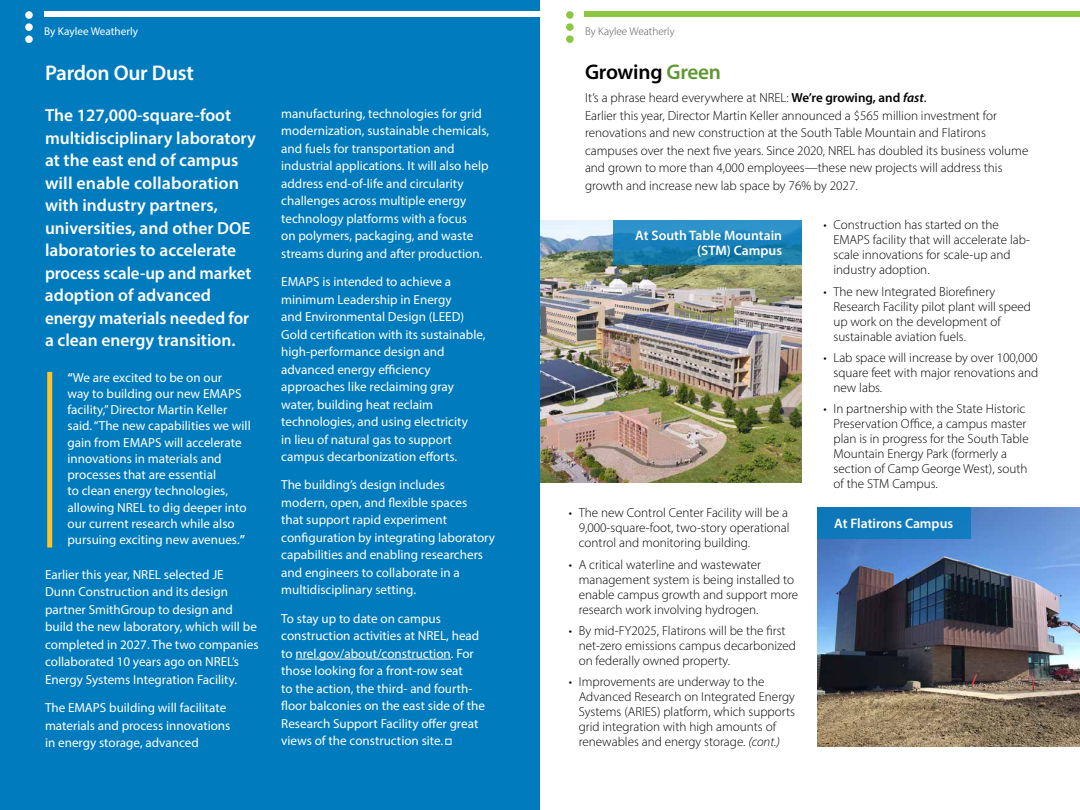
<style>
.page{position:relative;width:1080px;height:810px;background:#fff}
.page>*{position:absolute;margin:0;border:0;box-sizing:border-box;transform-origin:0 0}
.t1{font:600 21.25px "Myriad Pro";letter-spacing:-.01em;color:#fff}
.t2{font:600 21.25px "Myriad Pro";letter-spacing:-.01em;color:#000}
.t3{font:600 17.5px/22.5px "Myriad Pro";color:#fff}
.t4{font:600 13.75px/15px "Myriad Pro";color:#fff;text-align:right}
.t5{font:13.12px/17.5px "Myriad Pro";color:#fff}
.t6{font:300 13.12px/15px "Myriad Pro";color:#000}
.t7{font:11.25px "Myriad Pro";color:#fff}
.t8{font:300 11.25px "Myriad Pro";color:#555}
.s1{font-weight:600}
.s2{color:#5e9732}
.s3{font-weight:600;font-style:italic}
.s4{font-weight:400}
.s5{font-style:italic}
</style>
<div class="page">
<div style="left:0;top:0;width:540px;height:810px;background:#007bbd"></div>
<div style="left:44px;top:11px;width:496px;height:5px;background:#fff"></div>
<hr style="left:296px;top:659px;width:155px;height:1px;background:#fff">
<div style="left:47px;top:372px;width:5px;height:176px;background:#ffc425"></div>
<div style="left:25px;top:11px;width:8px;height:8px;background:#fff;border-radius:50%"></div>
<div style="left:25px;top:23px;width:8px;height:8px;background:#fff;border-radius:50%"></div>
<div style="left:25px;top:35px;width:8px;height:8px;background:#fff;border-radius:50%"></div>
<div style="left:585px;top:11px;width:495px;height:5px;background:#8dc63f"></div>
<svg style="left:445px;top:739px;width:6px;height:6px"></svg>
<div style="left:566px;top:11px;width:8px;height:8px;background:#8dc63f;border-radius:50%"></div>
<div style="left:566px;top:23px;width:8px;height:8px;background:#8dc63f;border-radius:50%"></div>
<div style="left:566px;top:35px;width:8px;height:8px;background:#8dc63f;border-radius:50%"></div>
<img style="left:540px;top:221px;width:262px;height:262px">
<svg style="left:614px;top:220px;width:188px;height:45px;background:#1e84b8"></svg>
<img style="left:817px;top:508px;width:263px;height:239px">
<div style="left:817px;top:508px;width:154px;height:31px;background:#0f7abc"></div>
<p class="t7" style="left:44px;top:24px;width:96px">By Kaylee Weatherly</p>
<h2 class="t1" style="left:45px;top:59px;width:151px">Pardon Our Dust</h2>
<h3 class="t3" style="left:45px;top:104px;width:212px">The 127,000-square-foot multidisciplinary laboratory at the east end of campus will enable collaboration with industry partners, universities, and other DOE laboratories to accelerate process scale-up and market adoption of advanced energy materials needed for a clean energy transition.</h3>
<p class="t5" style="left:68px;top:369px;width:185px;line-height:16.2px"><span class="s1">“</span>We are excited to be on our<br>way to building our new EMAPS facility,” Director Martin Keller said. “The new capabilities we will gain from EMAPS will accelerate innovations in materials and processes that are essential<br>to clean energy technologies, allowing NREL to dig deeper into our current research while also pursuing exciting new avenues.<span class="s1">”</span></p>
<p class="t5" style="left:45px;top:565px;width:215px">Earlier this year, NREL selected JE<br>Dunn Construction and its design partner SmithGroup to design and build the new laboratory, which will be completed in 2027. The two companies collaborated 10 years ago on NREL’s Energy Systems Integration Facility.</p>
<p class="t5" style="left:45px;top:699px;width:187px">The EMAPS building will facilitate materials and process innovations in energy storage, advanced</p>
<p class="t5" style="left:281px;top:104px;width:209px">manufacturing, technologies for grid modernization, sustainable chemicals, and fuels for transportation and industrial applications. It will also help address end-of-life and circularity challenges across multiple energy technology platforms with a focus<br>on polymers, packaging, and waste streams during and after production.</p>
<p class="t5" style="left:281px;top:273px;width:206px">EMAPS is intended to achieve a minimum Leadership in Energy<br>and Environmental Design (LEED)<br>Gold certifcation with its sustainable, high-performance design and advanced energy efciency approaches like reclaiming gray water, building heat reclaim technologies, and using electricity<br>in lieu of natural gas to support campus decarbonization eforts.</p>
<p class="t5" style="left:281px;top:476px;width:215px">The building’s design includes<br>modern, open, and fexible spaces<br>that support rapid experiment confguration by integrating laboratory capabilities and enabling researchers and engineers to collaborate in a multidisciplinary setting.</p>
<p class="t5" style="left:281px;top:609px;width:205px">To stay up to date on campus construction activities at NREL, head to nrel.gov/about/construction. For those looking for a front-row seat<br>to the action, the third- and fourth&shy;foor balconies on the east side of the Research Support Facility ofer great views of the construction site.</p>
<p class="t8" style="left:585px;top:24px;width:91px">By Kaylee Weatherly</p>
<h2 class="t2" style="left:585px;top:58px;width:138px">Growing <span class="s2">Green</span></h2>
<p class="t6" style="left:585px;top:89px;width:445px;line-height:17.5px">It’s a phrase heard everywhere at NREL: <span class="s1">We’re growing, and</span> <span class="s3">fast</span><span class="s4">.<br></span>Earlier this year, Director Martin Keller announced a $565 million investment for renovations and new construction at the South Table Mountain and Flatirons campuses over the next fve years. Since 2020, NREL has doubled its business volume and grown to more than 4,000 employees—these new projects will address this growth and increase new lab space by 76% by 2027.</p>
<p class="t6" style="left:833px;top:217px;width:198px;text-indent:-10px">• Construction has started on the<br>EMAPS facility that will accelerate lab&shy;scale innovations for scale-up and industry adoption.</p>
<p class="t6" style="left:833px;top:284px;width:199px;text-indent:-10px">• The new Integrated Biorefnery<br>Research Facility pilot plant will speed up work on the development of sustainable aviation fuels.</p>
<p class="t6" style="left:833px;top:350px;width:206px;text-align:justify;text-indent:-10px">• Lab space will increase by over 100,000 square feet with major renovations and new labs.</p>
<p class="t6" style="left:833px;top:401px;width:197px;text-indent:-10px">• In partnership with the State Historic Preservation Ofce, a campus master plan is in progress for the South Table Mountain Energy Park (formerly a section of Camp George West), south of the STM Campus.</p>
<p class="t4" style="left:834px;top:515px;width:120px">At Flatirons Campus</p>
<p class="t4" style="left:635px;top:228px;width:148px">At South Table Mountain (STM) Campus</p>
<p class="t6" style="left:579px;top:505px;width:212px;text-indent:-10px">• The new Control Center Facility will be a<br>9,000-square-foot, two-story operational control and monitoring building.</p>
<p class="t6" style="left:579px;top:557px;width:221px;text-indent:-10px">• A critical waterline and wastewater management system is being installed to enable campus growth and support more research work involving hydrogen.</p>
<p class="t6" style="left:579px;top:623px;width:219px;text-indent:-10px">• By mid-FY2025, Flatirons will be the frst net-zero emissions campus decarbonized on federally owned property.</p>
<p class="t6" style="left:579px;top:674px;width:218px;text-indent:-10px">• Improvements are underway to the Advanced Research on Integrated Energy Systems (ARIES) platform, which supports grid integration with high amounts of renewables and energy storage. <span class="s5">(cont.)</span></p>
</div>
